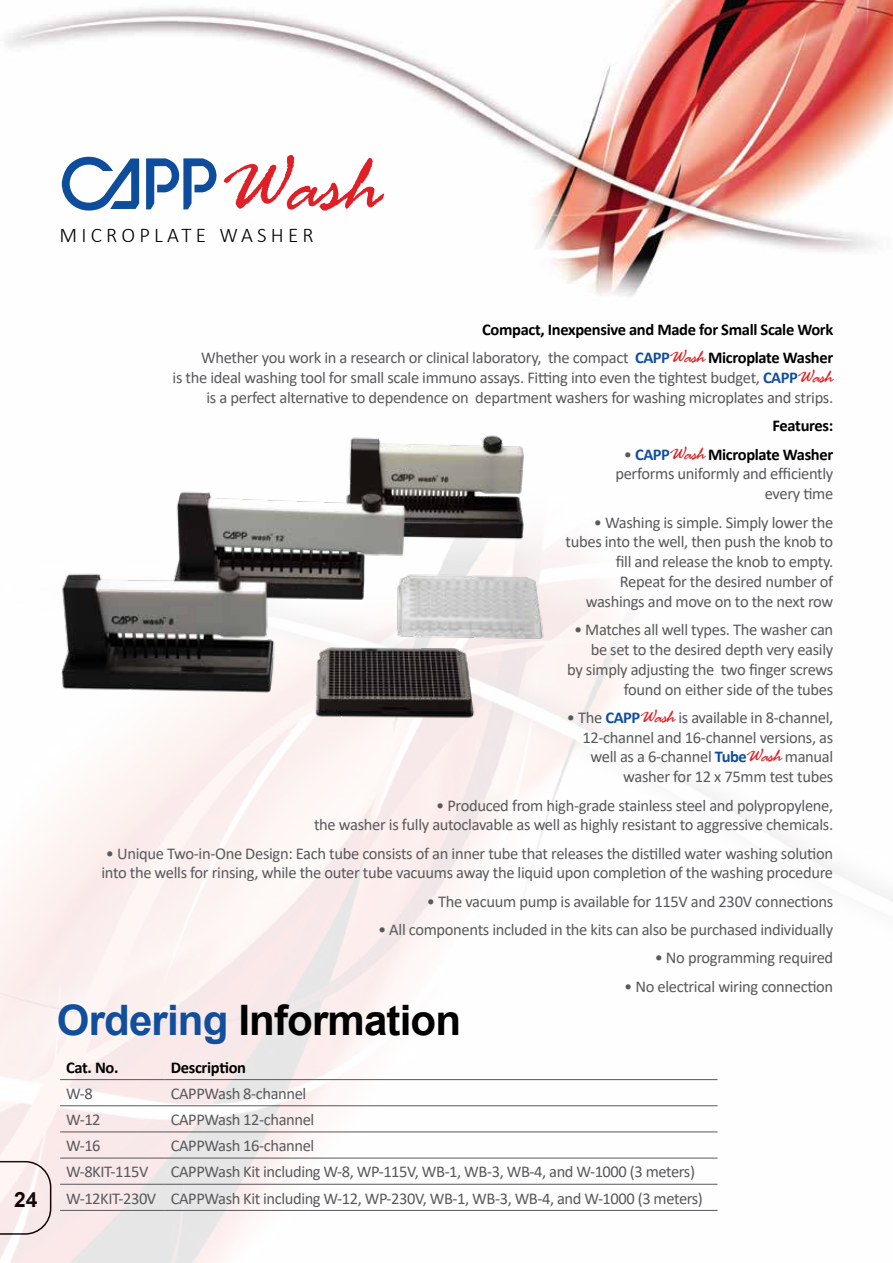
<style>
.page{position:relative;width:893px;height:1263px;background:#fff}
.page>*{position:absolute;margin:0;border:0;box-sizing:border-box;transform-origin:0 0}
.t1{font:italic 84.3px "Rage";color:#df2027}
.t2{font:700 42px "Arial";letter-spacing:-.02em;color:#000}
.t3{font:300 21px "Calibri";letter-spacing:.2em;color:#000}
.t4{font:700 21px "Arial";color:#000}
.t5{font:16.5px/19.8px "Calibri";letter-spacing:-.02em;color:#58595b;text-align:right}
.t6{font:700 16.5px/28.3px "Calibri";letter-spacing:-.02em;color:#000;text-align:right}
.s1{font-weight:400;color:#58595b}
.s2{color:#114e9c}
.s3{font-family:"Rage";font-weight:400;font-style:italic;font-size:19.5px;color:#df2027}
.s4{font-weight:700;color:#114e9c}
.s5{font-family:"Rage";font-style:italic;font-size:19.5px;color:#df2027}
.s6{font-weight:700;color:#000}
</style>
<div class="page">
<img style="left:0;top:548px;width:893px;height:715px">
<hr style="left:60px;top:1079px;width:105px;height:1px;background:#58595b">
<hr style="left:165px;top:1079px;width:553px;height:1px;background:#58595b">
<hr style="left:60px;top:1105px;width:105px;height:1px;background:#58595b">
<hr style="left:165px;top:1105px;width:553px;height:1px;background:#58595b">
<hr style="left:60px;top:1132px;width:105px;height:1px;background:#58595b">
<hr style="left:165px;top:1132px;width:553px;height:1px;background:#58595b">
<hr style="left:60px;top:1158px;width:105px;height:1px;background:#58595b">
<hr style="left:165px;top:1158px;width:553px;height:1px;background:#58595b">
<hr style="left:60px;top:1184px;width:105px;height:1px;background:#58595b">
<hr style="left:165px;top:1184px;width:553px;height:1px;background:#58595b">
<hr style="left:60px;top:1210px;width:105px;height:1px;background:#58595b">
<hr style="left:165px;top:1210px;width:553px;height:1px;background:#58595b">
<img style="left:5px;top:0;width:888px;height:297px">
<img style="left:60px;top:435px;width:504px;height:327px">
<svg style="left:62px;top:157px;width:77px;height:54px"></svg>
<svg style="left:146px;top:158px;width:74px;height:51px"></svg>
<img style="left:891px;top:548px;width:2px;height:334px">
<h1 class="t1" style="left:220px;top:141px;width:164px">Wash</h1>
<p class="t3" style="left:60px;top:222px;width:256px">MICROPLATE WASHER</p>
<p class="t4" style="left:14px;top:1184px;width:25px">24</p>
<p class="t6" style="left:201px;top:315px;width:634px">Compact, Inexpensive and Made for Small Scale Work<br><span class="s1">Whether you work in a research or clinical laboratory, the compact</span> <span class="s2">CAPP</span><span class="s3">Wash</span> Microplate Washer</p>
<p class="t5" style="left:173px;top:367px;width:662px">is the ideal washing tool for small scale immuno assays. Fitting into even the tightest budget, <span class="s4">CAPP</span><span class="s5">Wash </span>is a perfect alternative to dependence on department washers for washing microplates and strips.</p>
<p class="t6" style="left:773px;top:411px;width:62px">Features:</p>
<p class="t5" style="left:615px;top:444px;width:219px">• <span class="s4">CAPP</span><span class="s5">Wash</span> <span class="s6">Microplate Washer </span>performs uniformly and efficiently every time</p>
<p class="t5" style="left:566px;top:512px;width:269px">• Washing is simple. Simply lower the tubes into the well, then push the knob to fill and release the knob to empty.<br>Repeat for the desired number of washings and move on to the next row</p>
<p class="t5" style="left:567px;top:619px;width:268px">• Matches all well types. The washer can be set to the desired depth very easily<br>by simply adjusting the two finger screws found on either side of the tubes</p>
<p class="t5" style="left:567px;top:707px;width:268px">• The <span class="s4">CAPP</span><span class="s5">Wash</span> is available in 8-channel, 12-channel and 16-channel versions, as well as a 6-channel <span class="s4">Tube</span><span class="s5">Wash</span> manual washer for 12 x 75mm test tubes</p>
<p class="t5" style="left:314px;top:795px;width:521px">• Produced from high-grade stainless steel and polypropylene,<br>the washer is fully autoclavable as well as highly resistant to aggressive chemicals.</p>
<p class="t5" style="left:101px;top:843px;width:733px;text-align:left">• Unique Two-in-One Design: Each tube consists of an inner tube that releases the distilled water washing solution into the wells for rinsing, while the outer tube vacuums away the liquid upon completion of the washing procedure</p>
<p class="t5" style="left:427px;top:891px;width:408px">• The vacuum pump is available for 115V and 230V connections</p>
<p class="t5" style="left:378px;top:919px;width:457px">• All components included in the kits can also be purchased individually</p>
<p class="t5" style="left:655px;top:947px;width:180px">• No programming required</p>
<p class="t5" style="left:624px;top:976px;width:211px">• No electrical wiring connection</p>
<h2 class="t2" style="left:57px;top:991px;width:406px"><span class="s2">Ordering</span> Information</h2>
<p class="t6" style="left:66px;top:1053px;width:54px">Cat. No.</p>
<p class="t6" style="left:171px;top:1053px;width:77px">Description</p>
<p class="t5" style="left:66px;top:1083px;width:28px">W-8</p>
<p class="t5" style="left:171px;top:1083px;width:137px">CAPPWash 8-channel</p>
<p class="t5" style="left:66px;top:1109px;width:36px">W-12</p>
<p class="t5" style="left:171px;top:1109px;width:145px">CAPPWash 12-channel</p>
<p class="t5" style="left:66px;top:1135px;width:36px">W-16</p>
<p class="t5" style="left:171px;top:1135px;width:145px">CAPPWash 16-channel</p>
<p class="t5" style="left:66px;top:1161px;width:84px">W-8KIT-115V</p>
<p class="t5" style="left:66px;top:1158px;width:638px;line-height:26.1px;text-align:left;text-indent:105px">CAPPWash Kit including W-8, WP-115V, WB-1, WB-3, WB-4, and W-1000 (3 meters)<br>W-12KIT-230V CAPPWash Kit including W-12, WP-230V, WB-1, WB-3, WB-4, and W-1000 (3 meters)</p>
</div>
